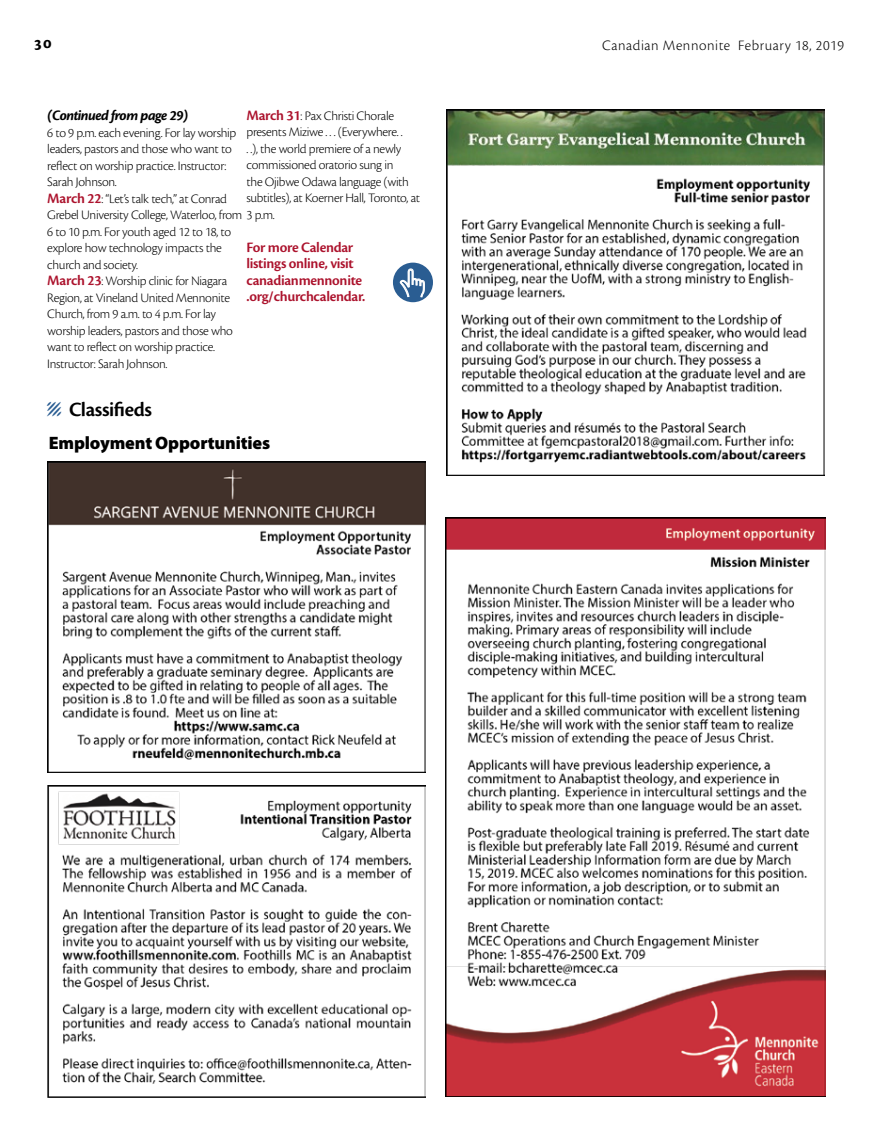
<style>
.page{position:relative;width:878px;height:1148px;background:#fff}
.page>*{position:absolute;margin:0;border:0;box-sizing:border-box;transform-origin:0 0}
.t1{font:600 21px "Cronos Pro";color:#000}
.t2{font:900 18px "Myriad Pro";letter-spacing:-.01em;color:#000}
.t3{font:700 18px "Cronos Pro";color:#000}
.t4{font:600 15px/16.5px "Cronos Pro";letter-spacing:-.02em;color:#ac132d}
.t5{font:300 15px "Cronos Pro";letter-spacing:.04em;color:#000}
.t6{font:italic 700 15px "Cronos Pro";letter-spacing:-.035em;color:#000}
.t7{font:300 13.5px/16.5px "Cronos Pro";letter-spacing:-.02em;color:#000}
.s1{font-weight:600;font-size:15px;color:#ac132d}
.s2{font-family:"Warnock Pro";font-weight:400;font-size:30px;color:#2a5d92}
</style>
<div class="page">
<img style="left:47px;top:786px;width:378px;height:311px">
<img style="left:446px;top:110px;width:378px;height:366px">
<div style="left:393px;top:263px;width:40px;height:39px;background:#2a5d92;border-radius:50%"></div>
<img style="left:47px;top:461px;width:378px;height:311px">
<img style="left:446px;top:517px;width:379px;height:579px">
<svg style="left:399px;top:268px;width:26px;height:30px"></svg>
<h2 class="t3" style="left:34px;top:32px;width:19px">30</h2>
<p class="t5" style="left:602px;top:36px;width:243px">Canadian Mennonite February 18, 2019</p>
<p class="t6" style="left:47px;top:106px;width:143px">(Continued from page 29)</p>
<p class="t7" style="left:246px;top:107px;width:175px"><span class="s1">March 31</span>: Pax Christi Chorale presents Miziwe . . . (Everywhere. .<br>. .), the world premiere of a newly commissioned oratorio sung in<br>the Ojibwe Odawa language (with subtitles), at Koerner Hall, Toronto, at</p>
<p class="t4" style="left:246px;top:239px;width:120px">For more Calendar listings online, visit canadianmennonite .org/churchcalendar.</p>
<p class="t7" style="left:47px;top:124px;width:229px">6 to 9 p.m. each evening. For lay worship<br>leaders, pastors and those who want to<br>reflect on worship practice. Instructor:<br>Sarah Johnson.<br><span class="s1">March 22</span>: “Let’s talk tech,” at Conrad<br>Grebel University College, Waterloo, from 3 p.m.<br>6 to 10 p.m. For youth aged 12 to 18, to<br>explore how technology impacts the<br>church and society.<br><span class="s1">March 23</span>: Worship clinic for Niagara<br>Region, at Vineland United Mennonite<br>Church, from 9 a.m. to 4 p.m. For lay<br>worship leaders, pastors and those who<br>want to reflect on worship practice.<br>Instructor: Sarah Johnson.</p>
<h1 class="t1" style="left:46px;top:397px;width:108px"><span class="s2">Λ</span> Classifieds</h1>
<h2 class="t2" style="left:49px;top:430px;width:223px">Employment Opportunities</h2>
</div>
